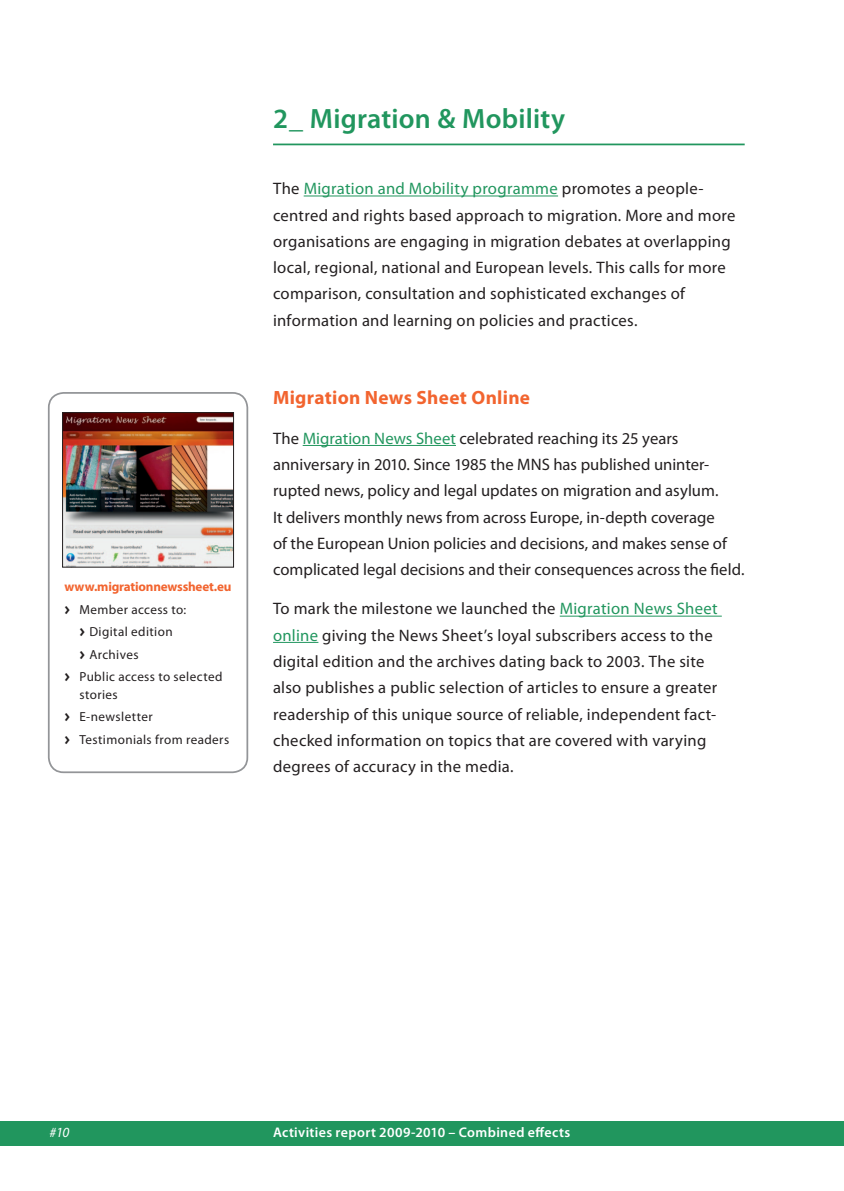
<style>
.page{position:relative;width:844px;height:1191px;background:#fff}
.page>*{position:absolute;margin:0;border:0;box-sizing:border-box;transform-origin:0 0}
.t1{font:600 28px "Myriad Pro";letter-spacing:.005em;color:#21965e}
.t2{font:700 19.25px "Myriad Pro";letter-spacing:.015em;color:#f2642f}
.t3{font:16.62px/26.2px "Myriad Pro";letter-spacing:.015em;color:#231f20}
.t4{font:600 14px "Myriad Pro";letter-spacing:.025em;color:#fff}
.t5{font:italic 14px "Myriad Pro";color:#fff}
.t6{font:13.12px/22.4px "Myriad Pro";letter-spacing:.03em;color:#231f20}
.t7{font:700 13.12px "Myriad Pro";letter-spacing:-.015em;color:#f2642f}
.s1{font-family:"Meta Plus Bold Caps"}
.s2{color:#21965e}
</style>
<div class="page">
<div style="left:0;top:1121px;width:843px;height:25px;background:#21965e"></div>
<hr style="left:273px;top:144px;width:471px;height:1px;background:#21965e">
<hr style="left:303px;top:195px;width:255px;height:1px;background:#21965e">
<hr style="left:302px;top:445px;width:154px;height:1px;background:#21965e">
<hr style="left:559px;top:615px;width:162px;height:1px;background:#21965e">
<hr style="left:273px;top:642px;width:45px;height:1px;background:#21965e">
<img style="left:64px;top:414px;width:168px;height:151px">
<div style="left:62px;top:412px;width:172px;height:155px;border:1px solid #231f20"></div>
<div style="left:48px;top:392px;width:200px;height:381px;border:2px solid #939598;border-radius:15px"></div>
<h1 class="t1" style="left:273px;top:101px;width:293px">2_ Migration &amp; Mobility</h1>
<p class="t7" style="left:64px;top:578px;width:168px">www.migrationnewssheet.eu</p>
<p class="t6" style="left:64px;top:598px;width:123px"><span class="s1">&gt;</span> Member access to:</p>
<p class="t6" style="left:79px;top:620px;width:95px"><span class="s1">&gt;</span> Digital edition</p>
<p class="t6" style="left:79px;top:643px;width:61px"><span class="s1">&gt;</span> Archives</p>
<p class="t6" style="left:64px;top:665px;width:159px"><span class="s1">&gt;</span> Public access to selected</p>
<p class="t6" style="left:64px;top:683px;width:166px;text-indent:15px">stories<br><span class="s1">&gt;</span> E-newsletter<br><span class="s1">&gt;</span> Testimonials from readers</p>
<p class="t3" style="left:273px;top:175px;width:464px">The <span class="s2">Migration and Mobility programme</span> promotes a people&shy;centred and rights based approach to migration. More and more organisations are engaging in migration debates at overlapping local, regional, national and European levels. This calls for more comparison, consultation and sophisticated exchanges of information and learning on policies and practices.</p>
<p class="t2" style="left:273px;top:385px;width:258px">Migration News Sheet Online</p>
<p class="t3" style="left:273px;top:425px;width:473px">The <span class="s2">Migration News Sheet</span> celebrated reaching its 25 years anniversary in 2010. Since 1985 the MNS has published uninter&shy;rupted news, policy and legal updates on migration and asylum.<br>It delivers monthly news from across Europe, in-depth coverage<br>of the European Union policies and decisions, and makes sense of complicated legal decisions and their consequences across the field.</p>
<p class="t3" style="left:273px;top:595px;width:446px">To mark the milestone we launched the <span class="s2">Migration News Sheet online</span> giving the News Sheet’s loyal subscribers access to the digital edition and the archives dating back to 2003. The site also publishes a public selection of articles to ensure a greater readership of this unique source of reliable, independent fact&shy;checked information on topics that are covered with varying degrees of accuracy in the media.</p>
<p class="t5" style="left:50px;top:1124px;width:21px">#10</p>
<p class="t4" style="left:273px;top:1123px;width:299px">Activities report 2009-2010 – Combined effects</p>
</div>
